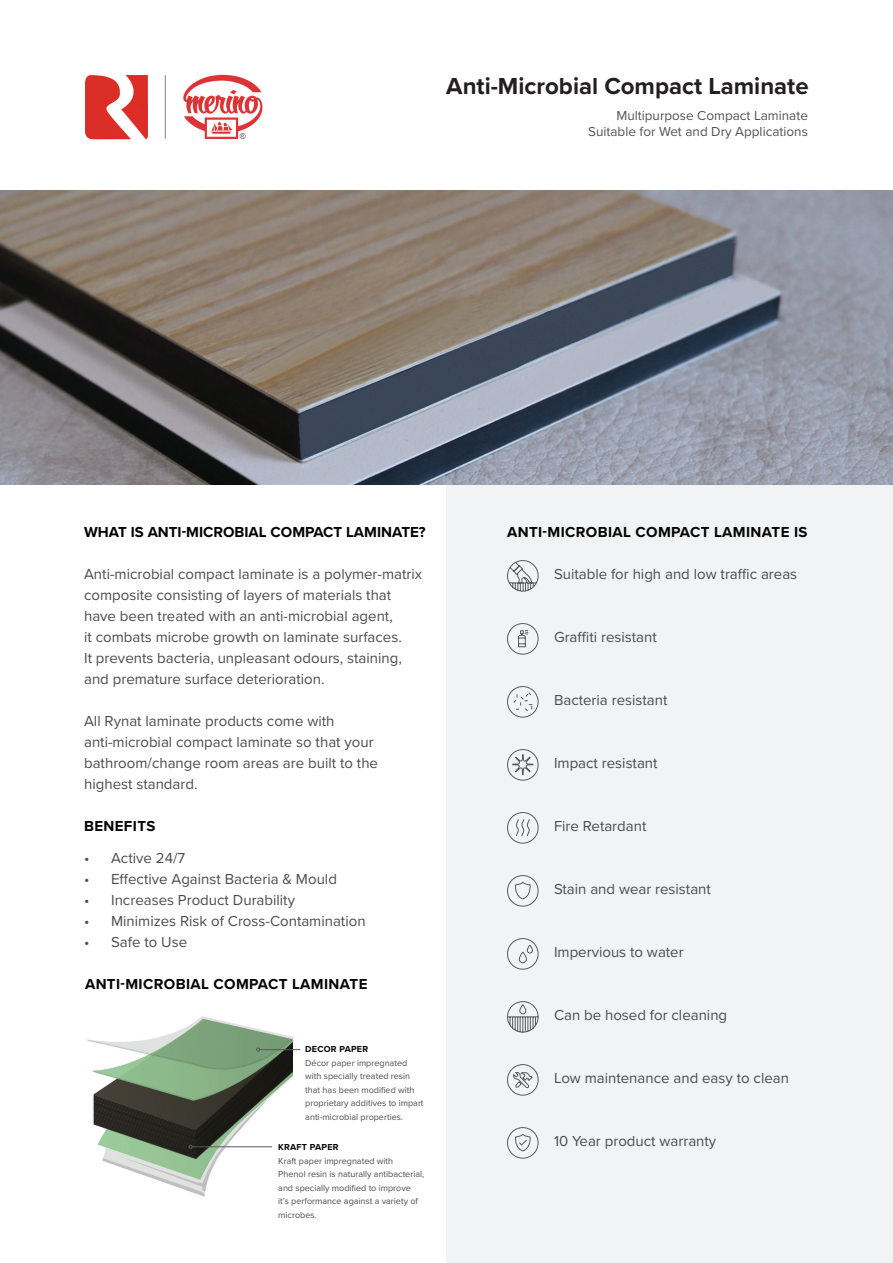
<style>
.page{position:relative;width:893px;height:1263px;background:#fff}
.page>*{position:absolute;margin:0;border:0;box-sizing:border-box;transform-origin:0 0}
.t1{font:700 24px "Proxima Nova";color:#231f20}
.Paragraph_Style_1{font:15px/21px "Proxima Nova";color:#4b4c4d}
.t2{font:700 15px "Proxima Nova";letter-spacing:.025em;color:#040503}
.t3{font:700 15px "Proxima Nova";color:#040503}
.t4{font:13.5px "Proxima Nova";color:#525355}
.t5{font:9px/13.5px "Proxima Nova";color:#4b4c4d}
.t6{font:700 9px "Proxima Nova";letter-spacing:.025em;color:#040503}
</style>
<div class="page">
<img style="left:87px;top:1016px;width:206px;height:181px">
<div style="left:446px;top:484px;width:447px;height:779px;background:#f2f3f4"></div>
<svg style="left:507px;top:938px;width:32px;height:32px"></svg>
<svg style="left:507px;top:560px;width:32px;height:32px"></svg>
<svg style="left:507px;top:623px;width:32px;height:32px"></svg>
<div style="left:507px;top:686px;width:32px;height:32px;border:1px solid #575a5b;border-radius:50%"></div>
<svg style="left:513px;top:692px;width:20px;height:20px"></svg>
<svg style="left:507px;top:749px;width:32px;height:32px"></svg>
<svg style="left:507px;top:812px;width:32px;height:32px"></svg>
<svg style="left:507px;top:875px;width:32px;height:32px"></svg>
<svg style="left:507px;top:1064px;width:32px;height:32px"></svg>
<svg style="left:507px;top:1001px;width:32px;height:32px"></svg>
<div style="left:516px;top:1004px;width:14px;height:10px;border:1px solid #575a5b;border-radius:50%"></div>
<svg style="left:507px;top:1127px;width:32px;height:32px"></svg>
<hr style="left:260px;top:1049px;width:40px;height:1px;background:#575a5b">
<svg style="left:256px;top:1048px;width:4px;height:3px"></svg>
<hr style="left:192px;top:1146px;width:80px;height:1px;background:#575a5b">
<svg style="left:189px;top:1145px;width:3px;height:4px"></svg>
<img style="left:85px;top:75px;width:63px;height:65px">
<img style="left:183px;top:74px;width:80px;height:65px">
<hr style="left:165px;top:75px;width:1px;height:63px;background:#7f8181">
<img style="left:0;top:190px;width:893px;height:294px">
<p class="t1" style="left:446px;top:68px;width:364px">Anti-Microbial Compact Laminate</p>
<p class="t4" style="left:616px;top:106px;width:193px">Multipurpose Compact Laminate</p>
<p class="t4" style="left:588px;top:122px;width:221px">Suitable for Wet and Dry Applications</p>
<p class="t3" style="left:84px;top:521px;width:343px">WHAT IS ANTI-MICROBIAL COMPACT LAMINATE?</p>
<p class="Paragraph_Style_1" style="left:84px;top:563px;width:340px">Anti-microbial compact laminate is a polymer-matrix composite consisting of layers of materials that have been treated with an anti-microbial agent,<br>it combats microbe growth on laminate surfaces.<br>It prevents bacteria, unpleasant odours, staining, and premature surface deterioration.</p>
<p class="Paragraph_Style_1" style="left:84px;top:710px;width:295px">All Rynat laminate products come with anti-microbial compact laminate so that your bathroom/change room areas are built to the highest standard.</p>
<p class="t2" style="left:84px;top:815px;width:73px">BENEFITS</p>
<p class="Paragraph_Style_1" style="left:84px;top:846px;width:103px">• Active 24/7</p>
<p class="Paragraph_Style_1" style="left:84px;top:867px;width:254px">• Effective Against Bacteria &amp; Mould</p>
<p class="Paragraph_Style_1" style="left:84px;top:888px;width:212px">• Increases Product Durability</p>
<p class="Paragraph_Style_1" style="left:84px;top:909px;width:283px">• Minimizes Risk of Cross-Contamination</p>
<p class="Paragraph_Style_1" style="left:84px;top:930px;width:105px">• Safe to Use</p>
<p class="t2" style="left:85px;top:972px;width:284px">ANTI-MICROBIAL COMPACT LAMINATE</p>
<p class="t6" style="left:305px;top:1042px;width:64px">DECOR PAPER</p>
<p class="t5" style="left:305px;top:1055px;width:120px">Décor paper impregnated with specially treated resin that has been modified with proprietary additives to impart anti-microbial properties.</p>
<p class="t6" style="left:278px;top:1140px;width:62px">KRAFT PAPER</p>
<p class="t5" style="left:278px;top:1154px;width:147px">Kraft paper impregnated with<br>Phenol resin is naturally antibacterial, and specially modified to improve<br>it’s performance against a variety of microbes.</p>
<p class="t2" style="left:507px;top:521px;width:302px">ANTI-MICROBIAL COMPACT LAMINATE IS</p>
<p class="Paragraph_Style_1" style="left:554px;top:563px;width:245px">Suitable for high and low traffic areas</p>
<p class="Paragraph_Style_1" style="left:554px;top:626px;width:104px">Graffiti resistant</p>
<p class="Paragraph_Style_1" style="left:554px;top:689px;width:115px">Bacteria resistant</p>
<p class="Paragraph_Style_1" style="left:554px;top:752px;width:105px">Impact resistant</p>
<p class="Paragraph_Style_1" style="left:554px;top:815px;width:94px">Fire Retardant</p>
<p class="Paragraph_Style_1" style="left:554px;top:878px;width:158px">Stain and wear resistant</p>
<p class="Paragraph_Style_1" style="left:554px;top:941px;width:131px">Impervious to water</p>
<p class="Paragraph_Style_1" style="left:554px;top:1004px;width:175px">Can be hosed for cleaning</p>
<p class="Paragraph_Style_1" style="left:554px;top:1067px;width:236px">Low maintenance and easy to clean</p>
<p class="Paragraph_Style_1" style="left:554px;top:1130px;width:164px">10 Year product warranty</p>
</div>
